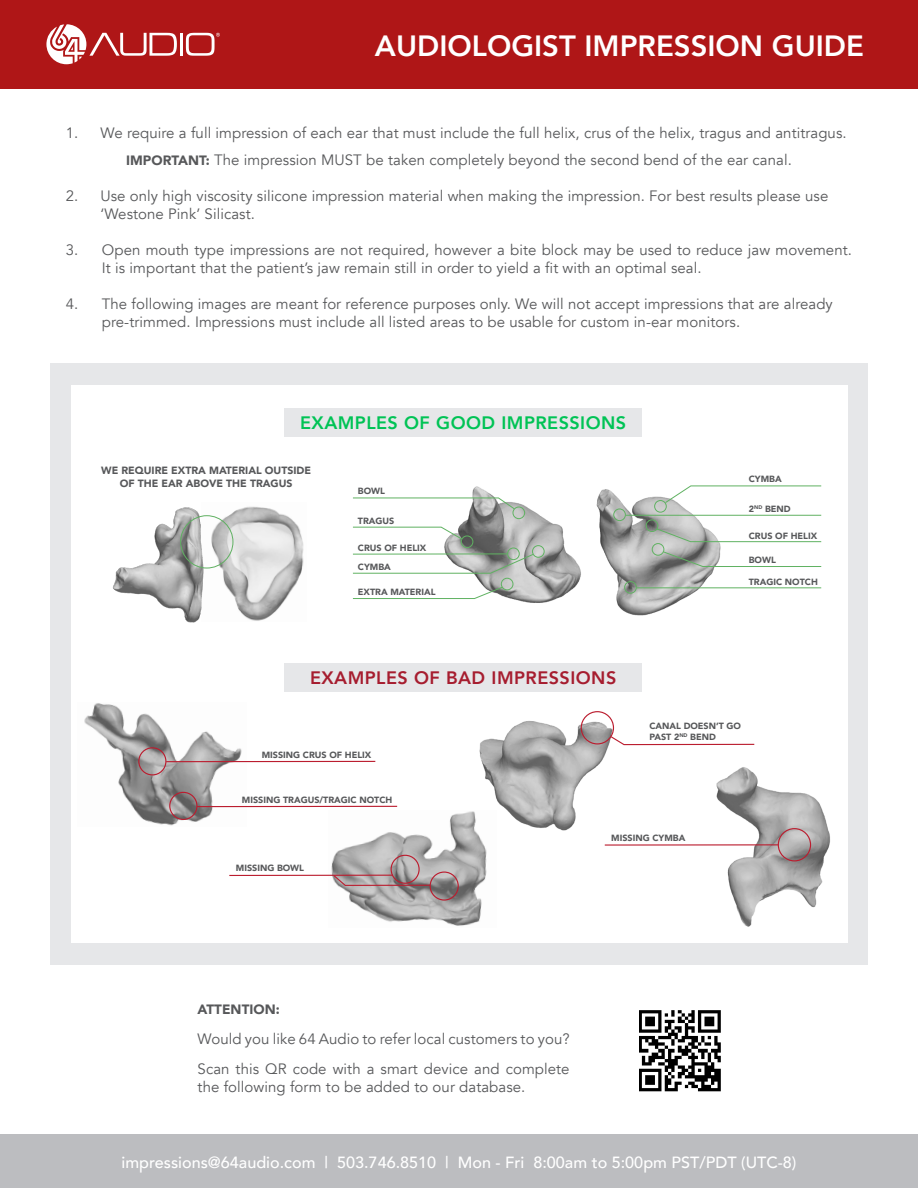
<style>
.page{position:relative;width:918px;height:1188px;background:#fff}
.page>*{position:absolute;margin:0;border:0;box-sizing:border-box;transform-origin:0 0}
.t1{font:800 29.25px "Avenir";color:#fff}
.t2{font:800 18px "Avenir";letter-spacing:.025em;color:#00c355}
.t3{font:800 18px "Avenir";letter-spacing:.025em;color:#a61d2f}
.t4{font:500 16.2px "Avenir";color:#fff}
.t5{font:15px/18px "Avenir";letter-spacing:.005em;color:#57585a}
.t6{font:900 13.5px "Avenir";letter-spacing:.005em;color:#57585a}
.t7{font:900 10.5px "Avenir";color:#57585a}
.t8{font:900 9px/10.8px "Avenir";color:#57585a}
.s1{font-weight:900;font-size:13.5px}
</style>
<div class="page">
<img style="left:640px;top:1010px;width:80px;height:82px">
<div style="left:50px;top:364px;width:818px;height:601px;background:#e6e7e9"></div>
<div style="left:71px;top:385px;width:776px;height:558px;background:#fff"></div>
<img style="left:596px;top:489px;width:226px;height:126px">
<svg style="left:664px;top:485px;width:158px;height:19px"></svg>
<div style="left:654px;top:500px;width:13px;height:13px;border:1px solid #60b262;border-radius:50%"></div>
<hr style="left:626px;top:515px;width:195px;height:1px;background:#60b162">
<div style="left:613px;top:509px;width:13px;height:12px;border:1px solid #60b162;border-radius:50%"></div>
<svg style="left:656px;top:528px;width:166px;height:15px"></svg>
<div style="left:646px;top:519px;width:12px;height:13px;border:1px solid #60b262;border-radius:50%"></div>
<svg style="left:662px;top:551px;width:160px;height:16px"></svg>
<div style="left:652px;top:543px;width:12px;height:13px;border:1px solid #60b262;border-radius:50%"></div>
<hr style="left:637px;top:587px;width:184px;height:1px;background:#60b262">
<div style="left:624px;top:581px;width:13px;height:13px;border:1px solid #60b262;border-radius:50%"></div>
<img style="left:444px;top:486px;width:137px;height:117px">
<svg style="left:353px;top:497px;width:163px;height:13px"></svg>
<div style="left:513px;top:507px;width:12px;height:12px;border:1px solid #60b262;border-radius:50%"></div>
<svg style="left:353px;top:526px;width:110px;height:14px"></svg>
<div style="left:461px;top:535px;width:12px;height:13px;border:1px solid #60b262;border-radius:50%"></div>
<div style="left:507px;top:548px;width:13px;height:12px;border:1px solid #60b262;border-radius:50%"></div>
<svg style="left:353px;top:553px;width:181px;height:21px"></svg>
<div style="left:532px;top:545px;width:13px;height:13px;border:1px solid #60b262;border-radius:50%"></div>
<svg style="left:352px;top:586px;width:152px;height:13px"></svg>
<div style="left:501px;top:578px;width:12px;height:12px;border:1px solid #60b262;border-radius:50%"></div>
<img style="left:479px;top:719px;width:136px;height:112px">
<svg style="left:609px;top:735px;width:146px;height:11px"></svg>
<div style="left:581px;top:711px;width:33px;height:33px;border:1px solid #bb1d2f;border-radius:50%"></div>
<img style="left:716px;top:767px;width:114px;height:160px">
<hr style="left:605px;top:844px;width:173px;height:2px;background:#bb1d2f">
<div style="left:778px;top:828px;width:33px;height:33px;border:1px solid #bb1d2f;border-radius:50%"></div>
<img style="left:328px;top:811px;width:169px;height:115px">
<hr style="left:229px;top:875px;width:164px;height:1px;background:#bb1d2f">
<div style="left:391px;top:855px;width:29px;height:29px;border:1px solid #bb1d2f;border-radius:50%"></div>
<svg style="left:332px;top:874px;width:99px;height:13px"></svg>
<div style="left:430px;top:872px;width:29px;height:29px;border:1px solid #bb1d2f;border-radius:50%"></div>
<img style="left:84px;top:703px;width:162px;height:123px">
<hr style="left:166px;top:761px;width:209px;height:1px;background:#bb1d2f">
<div style="left:138px;top:747px;width:28px;height:28px;border:1px solid #bb1d2f;border-radius:50%"></div>
<hr style="left:197px;top:806px;width:200px;height:1px;background:#bb1d2f">
<div style="left:169px;top:792px;width:29px;height:28px;border:1px solid #bb1d2f;border-radius:50%"></div>
<div style="left:284px;top:663px;width:358px;height:29px;background:#e6e7e9"></div>
<img style="left:211px;top:506px;width:93px;height:115px">
<img style="left:113px;top:507px;width:98px;height:116px">
<div style="left:180px;top:515px;width:53px;height:53px;border:1px solid #5fb061;border-radius:50%"></div>
<div style="left:284px;top:408px;width:358px;height:29px;background:#e6e7e9"></div>
<div style="left:0;top:1134px;width:918px;height:54px;background:#bcbdc0"></div>
<div style="left:0;top:0;width:918px;height:89px;background:#af1617"></div>
<hr style="left:180px;top:33px;width:3px;height:23px;background:#fff">
<svg style="left:46px;top:24px;width:131px;height:40px"></svg>
<svg style="left:186px;top:33px;width:34px;height:23px"></svg>
<p class="t1" style="left:375px;top:23px;width:491px">AUDIOLOGIST IMPRESSION GUIDE</p>
<p class="t5" style="left:66px;top:124px;width:782px">1. We require a full impression of each ear that must include the full helix, crus of the helix, tragus and antitragus.</p>
<p class="t5" style="left:126px;top:151px;width:667px"><span class="s1">IMPORTANT:</span> The impression MUST be taken completely beyond the second bend of the ear canal.</p>
<p class="t5" style="left:100px;top:187px;width:730px;text-indent:-34px">2. Use only high viscosity silicone impression material when making the impression. For best results please use ‘Westone Pink’ Silicast.</p>
<p class="t5" style="left:66px;top:241px;width:788px">3. Open mouth type impressions are not required, however a bite block may be used to reduce jaw movement.</p>
<p class="t5" style="left:102px;top:259px;width:601px">It is important that the patient’s jaw remain still in order to yield a fit with an optimal seal.</p>
<p class="t5" style="left:102px;top:295px;width:733px;text-indent:-36px">4. The following images are meant for reference purposes only. We will not accept impressions that are already pre-trimmed. Impressions must include all listed areas to be usable for custom in-ear monitors.</p>
<p class="t2" style="left:300px;top:409px;width:328px">EXAMPLES OF GOOD IMPRESSIONS</p>
<p class="t7" style="left:101px;top:462px;width:211px">WE REQUIRE EXTRA MATERIAL OUTSIDE</p>
<p class="t7" style="left:120px;top:474px;width:174px">OF THE EAR ABOVE THE TRAGUS</p>
<p class="t8" style="left:358px;top:486px;width:29px">BOWL</p>
<p class="t8" style="left:358px;top:515px;width:38px">TRAGUS</p>
<p class="t8" style="left:358px;top:542px;width:70px">CRUS OF HELIX</p>
<p class="t8" style="left:358px;top:561px;width:34px">CYMBA</p>
<p class="t8" style="left:358px;top:586px;width:79px">EXTRA MATERIAL</p>
<p class="t8" style="left:749px;top:474px;width:34px">CYMBA</p>
<p class="t8" style="left:749px;top:503px;width:43px">2<sup>ND</sup> BEND</p>
<p class="t8" style="left:749px;top:530px;width:70px">CRUS OF HELIX</p>
<p class="t8" style="left:749px;top:554px;width:29px">BOWL</p>
<p class="t8" style="left:749px;top:576px;width:71px">TRAGIC NOTCH</p>
<p class="t3" style="left:310px;top:663px;width:308px">EXAMPLES OF BAD IMPRESSIONS</p>
<p class="t8" style="left:262px;top:749px;width:111px">MISSING CRUS OF HELIX</p>
<p class="t8" style="left:242px;top:794px;width:152px">MISSING TRAGUS/TRAGIC NOTCH</p>
<p class="t8" style="left:649px;top:720px;width:93px">CANAL DOESN’T GO<br>PAST 2<sup>ND</sup> BEND</p>
<p class="t8" style="left:236px;top:862px;width:70px">MISSING BOWL</p>
<p class="t8" style="left:611px;top:832px;width:76px">MISSING CYMBA</p>
<p class="t6" style="left:198px;top:998px;width:84px">ATTENTION:</p>
<p class="t5" style="left:198px;top:1030px;width:374px">Would you like 64 Audio to refer local customers to you?</p>
<p class="t5" style="left:198px;top:1060px;width:374px">Scan this QR code with a smart device and complete the following form to be added to our database.</p>
<p class="t4" style="left:122px;top:1148px;width:676px">impressions@64audio.com | 503.746.8510 | Mon - Fri 8:00am to 5:00pm PST/PDT (UTC-8)</p>
</div>
